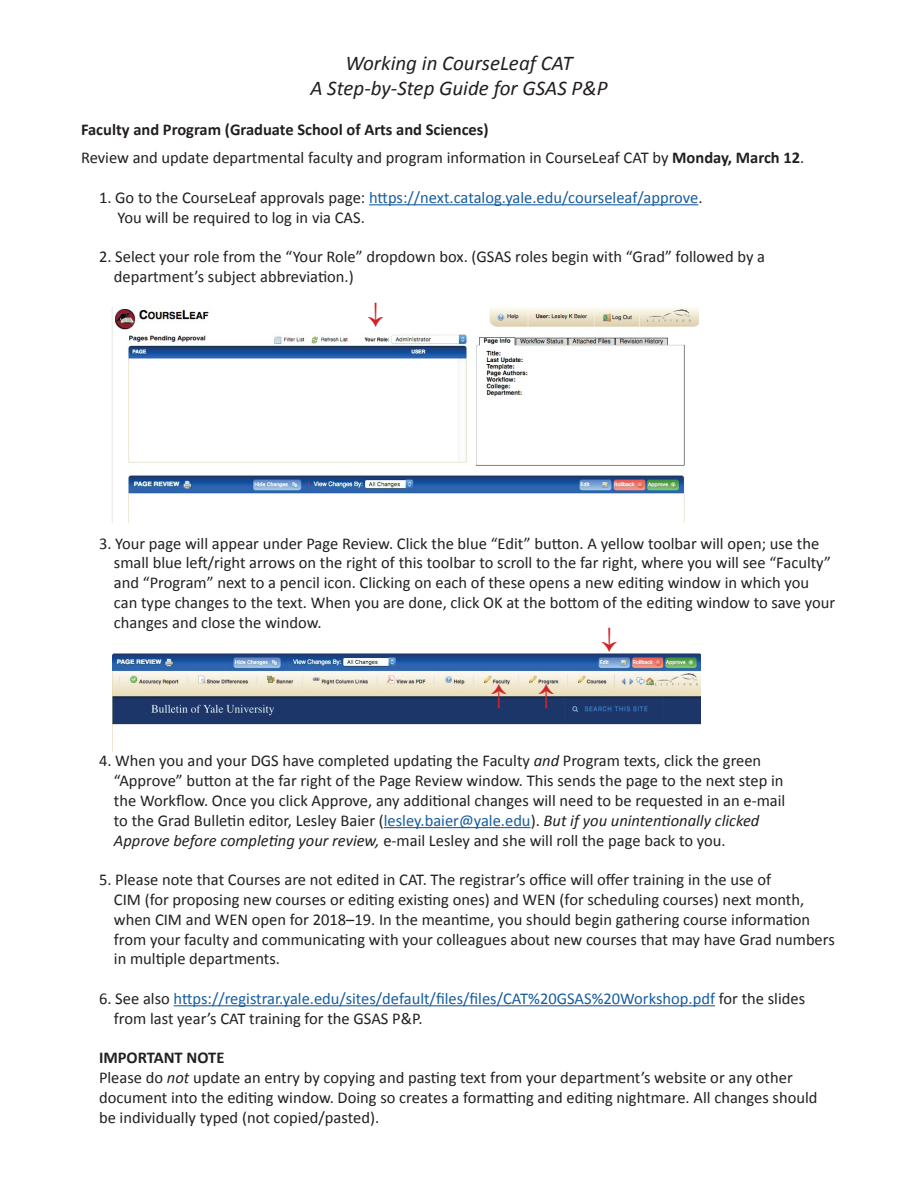
<style>
.page{position:relative;width:918px;height:1188px;background:#fff}
.page>*{position:absolute;margin:0;border:0;box-sizing:border-box;transform-origin:0 0}
.t1{font:30px "Minion Pro";color:#d1232a}
.t2{font:italic 21px/25.2px "Calibri";color:#231f20;text-align:center}
.t3{font:16.5px/19.8px "Calibri";color:#231f20}
.t4{font:16.5px/19.8px "Calibri";color:#175d9e}
.s1{font-weight:700}
.s2{color:#175d9e}
.s3{font-style:italic}
.s4{color:#231f20}
</style>
<div class="page">
<hr style="left:369px;top:204px;width:329px;height:1px;background:#175d9e">
<hr style="left:384px;top:827px;width:147px;height:1px;background:#175d9e">
<hr style="left:174px;top:1005px;width:541px;height:1px;background:#175d9e">
<img style="left:111px;top:307px;width:588px;height:215px">
<img style="left:113px;top:654px;width:587px;height:71px">
<p class="t2" style="left:310px;top:49px;width:299px">Working in CourseLeaf CAT<br>A Step-by-Step Guide for GSAS P&amp;P</p>
<p class="t3" style="left:81px;top:115px;width:725px;line-height:28.8px"><span class="s1">Faculty and Program (Graduate School of Arts and Sciences)<br></span>Review and update departmental faculty and program information in CourseLeaf CAT by <span class="s1">Monday, March 12</span>.</p>
<p class="t3" style="left:118px;top:188px;width:586px;text-indent:-19px">1. Go to the CourseLeaf approvals page: <span class="s2">https://next.catalog.yale.edu/courseleaf/approve</span>.<br>You will be required to log in via CAS.</p>
<p class="t3" style="left:114px;top:247px;width:653px;text-indent:-15px">2. Select your role from the “Your Role” dropdown box. (GSAS roles begin with “Grad” followed by a department’s subject abbreviation.)</p>
<h1 class="t1" style="left:354px;top:328px;width:28px;rotate:-90deg">←</h1>
<p class="t3" style="left:114px;top:533px;width:723px;text-indent:-15px">3. Your page will appear under Page Review. Click the blue “Edit” button. A yellow toolbar will open; use the small blue left/right arrows on the right of this toolbar to scroll to the far right, where you will see “Faculty” and “Program” next to a pencil icon. Clicking on each of these opens a new editing window in which you can type changes to the text. When you are done, click OK at the bottom of the editing window to save your changes and close the window.</p>
<h1 class="t1" style="left:587px;top:653px;width:28px;rotate:-90deg">←</h1>
<h1 class="t1" style="left:521px;top:683px;width:28px;rotate:90deg">←</h1>
<h1 class="t1" style="left:568px;top:683px;width:28px;rotate:90deg">←</h1>
<p class="t3" style="left:114px;top:751px;width:673px;text-indent:-15px">4. When you and your DGS have completed updating the Faculty <span class="s3">and</span> Program texts, click the green “Approve” button at the far right of the Page Review window. This sends the page to the next step in the Workflow. Once you click Approve, any additional changes will need to be requested in an e-mail to the Grad Bulletin editor, Lesley Baier (<span class="s2">lesley.baier@yale.edu</span>). <span class="s3">But if you unintentionally clicked Approve before completing your review,</span> e-mail Lesley and she will roll the page back to you.</p>
<p class="t3" style="left:114px;top:870px;width:722px;text-indent:-15px">5. Please note that Courses are not edited in CAT. The registrar’s office will offer training in the use of<br>CIM (for proposing new courses or editing existing ones) and WEN (for scheduling courses) next month, when CIM and WEN open for 2018–19. In the meantime, you should begin gathering course information from your faculty and communicating with your colleagues about new courses that may have Grad numbers in multiple departments.</p>
<p class="t4" style="left:114px;top:989px;width:693px;text-indent:-15px"><span class="s4">6. See also</span> https://registrar.yale.edu/sites/default/files/files/CAT%20GSAS%20Workshop.pdf <span class="s4">for the slides from last year’s CAT training for the GSAS P&amp;P.</span></p>
<p class="t3" style="left:99px;top:1048px;width:720px"><span class="s1">IMPORTANT NOTE<br></span>Please do <span class="s3">not</span> update an entry by copying and pasting text from your department’s website or any other document into the editing window. Doing so creates a formatting and editing nightmare. All changes should be individually typed (not copied/pasted).</p>
</div>
